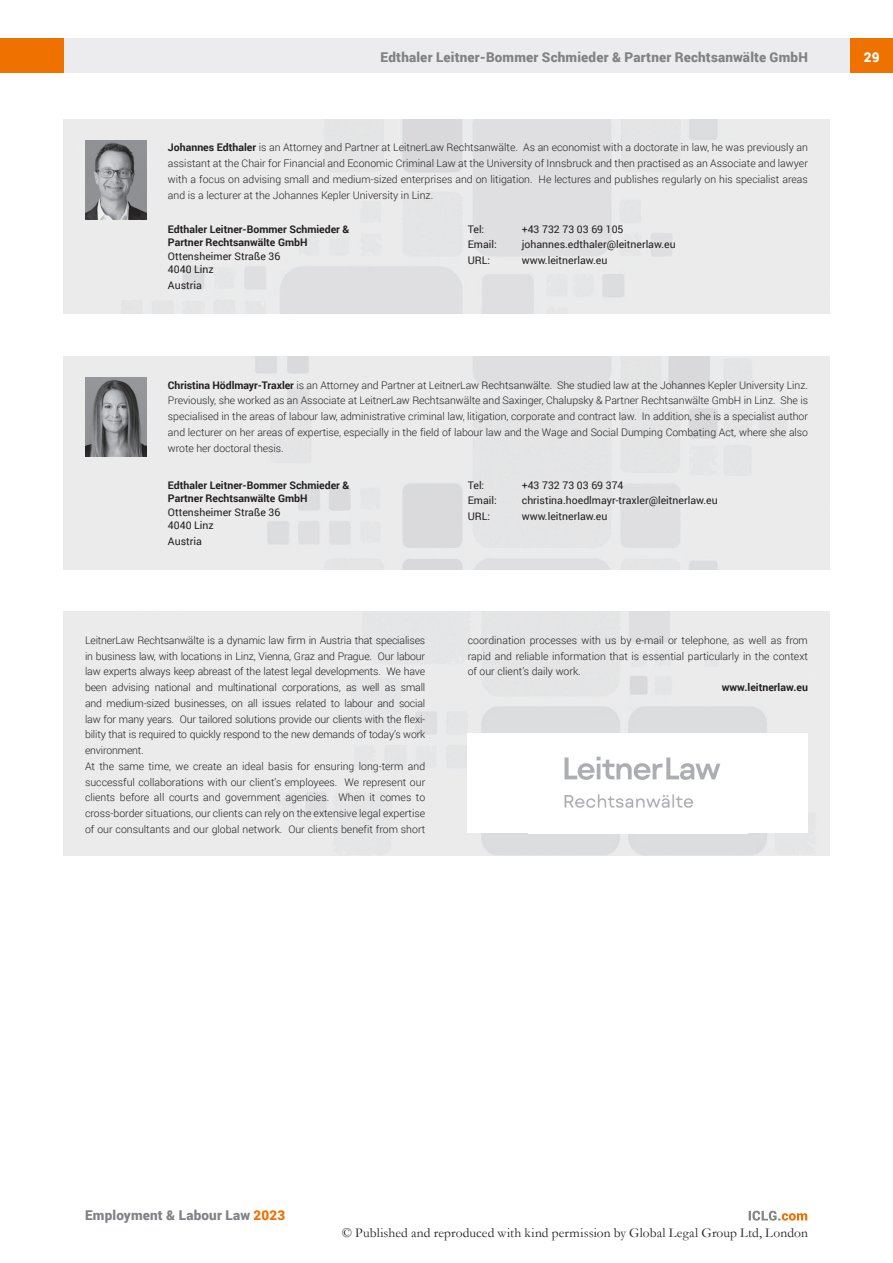
<style>
.page{position:relative;width:893px;height:1263px;background:#fff}
.page>*{position:absolute;margin:0;border:0;box-sizing:border-box;transform-origin:0 0}
.t1{font:900 13.5px "Roboto";letter-spacing:.015em;color:#808285}
.t2{font:13.5px "Garamond";letter-spacing:.01em;color:#231f20}
.t3{font:900 13.5px "Roboto";color:#fff}
.t4{font:300 10.5px/15.8px "Roboto";letter-spacing:-.015em;color:#231f20;text-align:justify}
.t5{font:10.5px/13.5px "Roboto";color:#231f20}
.t6{font:700 10.5px/13.5px "Roboto";color:#231f20}
.s1{font-weight:700}
.s2{color:#ef7100}
</style>
<div class="page">
<div style="left:64px;top:38px;width:786px;height:34px;background:#ececee"></div>
<div style="left:850px;top:38px;width:43px;height:34px;background:#ef7100"></div>
<div style="left:0;top:38px;width:64px;height:34px;background:#ef7100"></div>
<svg style="left:749px;top:1211px;width:58px;height:9px"></svg>
<img style="left:64px;top:119px;width:765px;height:194px">
<img style="left:85px;top:140px;width:61px;height:79px">
<img style="left:64px;top:356px;width:765px;height:213px">
<img style="left:85px;top:378px;width:61px;height:78px">
<img style="left:564px;top:756px;width:157px;height:52px">
<p class="t1" style="left:381px;top:48px;width:429px">Edthaler Leitner-Bommer Schmieder &amp; Partner Rechtsanwälte GmbH</p>
<p class="t3" style="left:864px;top:48px;width:17px">29</p>
<p class="t4" style="left:168px;top:139px;width:641px"><span class="s1">Johannes Edthaler</span> is an Attorney and Partner at LeitnerLaw Rechtsanwälte. As an economist with a doctorate in law, he was previously an assistant at the Chair for Financial and Economic Criminal Law at the University of Innsbruck and then practised as an Associate and lawyer with a focus on advising small and medium-sized enterprises and on litigation. He lectures and publishes regularly on his specialist areas and is a lecturer at the Johannes Kepler University in Linz.</p>
<p class="t6" style="left:168px;top:222px;width:183px">Edthaler Leitner-Bommer Schmieder &amp;<br>Partner Rechtsanwälte GmbH</p>
<p class="t5" style="left:168px;top:249px;width:114px">Ottensheimer Straße 36<br>4040 Linz</p>
<p class="t5" style="left:168px;top:278px;width:35px">Austria</p>
<p class="t5" style="left:468px;top:222px;width:18px">Tel:</p>
<p class="t5" style="left:522px;top:222px;width:103px">+43 732 73 03 69 105</p>
<p class="t5" style="left:468px;top:237px;width:31px">Email:</p>
<p class="t5" style="left:522px;top:237px;width:155px">johannes.edthaler@leitnerlaw.eu</p>
<p class="t5" style="left:468px;top:253px;width:24px">URL:</p>
<p class="t5" style="left:522px;top:253px;width:87px">www.leitnerlaw.eu</p>
<p class="t4" style="left:168px;top:377px;width:642px"><span class="s1">Christina Hödlmayr-Traxler</span> is an Attorney and Partner at LeitnerLaw Rechtsanwälte. She studied law at the Johannes Kepler University Linz.<br>Previously, she worked as an Associate at LeitnerLaw Rechtsanwälte and Saxinger, Chalupsky &amp; Partner Rechtsanwälte GmbH in Linz. She is specialised in the areas of labour law, administrative criminal law, litigation, corporate and contract law. In addition, she is a specialist author and lecturer on her areas of expertise, especially in the field of labour law and the Wage and Social Dumping Combating Act, where she also wrote her doctoral thesis.</p>
<p class="t6" style="left:168px;top:478px;width:183px">Edthaler Leitner-Bommer Schmieder &amp;<br>Partner Rechtsanwälte GmbH</p>
<p class="t5" style="left:168px;top:505px;width:114px">Ottensheimer Straße 36<br>4040 Linz</p>
<p class="t5" style="left:168px;top:534px;width:35px">Austria</p>
<p class="t5" style="left:468px;top:478px;width:18px">Tel:</p>
<p class="t5" style="left:522px;top:478px;width:103px">+43 732 73 03 69 374</p>
<p class="t5" style="left:468px;top:493px;width:31px">Email:</p>
<p class="t5" style="left:522px;top:493px;width:197px">christina.hoedlmayr-traxler@leitnerlaw.eu</p>
<p class="t5" style="left:468px;top:509px;width:24px">URL:</p>
<p class="t5" style="left:522px;top:509px;width:87px">www.leitnerlaw.eu</p>
<p class="t4" style="left:85px;top:632px;width:342px;text-align:left">LeitnerLaw Rechtsanwälte is a dynamic law firm in Austria that specialises in business law, with locations in Linz, Vienna, Graz and Prague. Our labour law experts always keep abreast of the latest legal developments. We have been advising national and multinational corporations, as well as small and medium-sized businesses, on all issues related to labour and social law for many years. Our tailored solutions provide our clients with the flexi&shy;bility that is required to quickly respond to the new demands of today’s work environment.<br>At the same time, we create an ideal basis for ensuring long-term and successful collaborations with our client’s employees. We represent our clients before all courts and government agencies. When it comes to cross-border situations, our clients can rely on the extensive legal expertise of our consultants and our global network. Our clients benefit from short</p>
<p class="t4" style="left:468px;top:632px;width:342px">coordination processes with us by e-mail or telephone, as well as from rapid and reliable information that is essential particularly in the context of our client’s daily work.</p>
<p class="t6" style="left:722px;top:680px;width:88px">www.leitnerlaw.eu</p>
<p class="t1" style="left:85px;top:1206px;width:202px">Employment &amp; Labour Law <span class="s2">2023</span></p>
<p class="t2" style="left:342px;top:1224px;width:467px">© Published and reproduced with kind permission by Global Legal Group Ltd, London</p>
</div>
